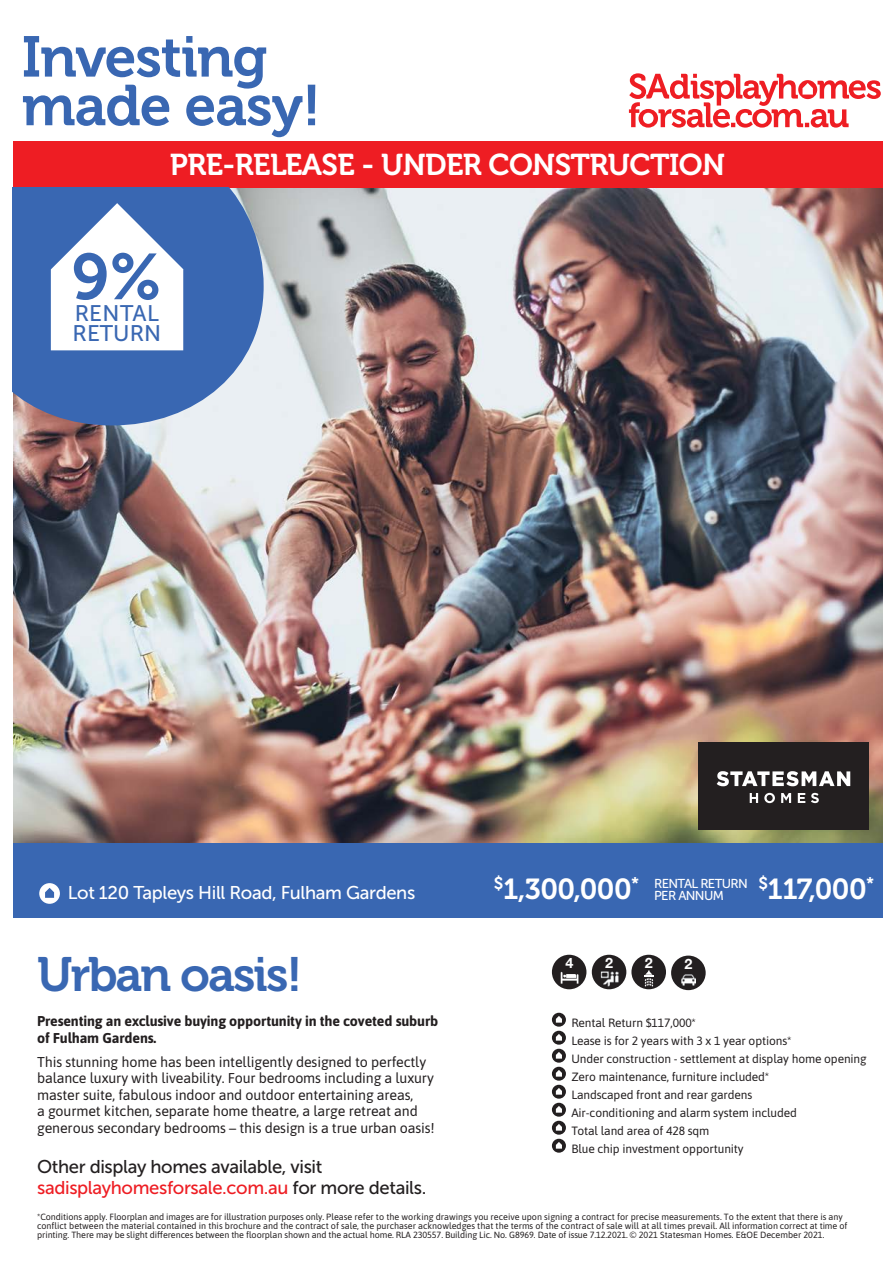
<style>
.page{position:relative;width:893px;height:1263px;background:#fff}
.page>*{position:absolute;margin:0;border:0;box-sizing:border-box;transform-origin:0 0}
.t1{font:64.5px "Museo 700";color:#3967b2}
.t2{font:57.15px/48.6px "Museo 700";letter-spacing:-.02em;color:#3967b2}
.t3{font:48px "Museo 700";letter-spacing:-.04em;color:#3967b2}
.t4{font:30px "Museo 700";letter-spacing:-.02em;color:#fff}
.t5{font:28.8px "Museo 700";letter-spacing:-.02em;color:#fff}
.t6{font:22.5px "Museo Sans 500";color:#3967b2}
.t7{font:18.45px/20.5px "Museo Sans 500";letter-spacing:-.02em;color:#231f20}
.t8{font:18.45px "Museo Sans 500";letter-spacing:-.02em;color:#fff}
.t9{font:16.8px "Museo 700";color:#fff}
.t10{font:700 14.4px "Helvetica Neue LT Std";color:#fff}
.t11{font:14.25px/16.5px "Asap";letter-spacing:-.01em;color:#231f20}
.t12{font:700 14.25px/16.5px "Asap";letter-spacing:-.01em;color:#231f20}
.t13{font:12.9px "Museo Sans 500";letter-spacing:-.05em;color:#fff}
.t14{font:12px "Asap";letter-spacing:-.01em;color:#231f20}
.t15{font:9px/9px "Asap";color:#231f20}
.s1{color:#ee1d23}
</style>
<div class="page">
<img style="left:13px;top:187px;width:869px;height:656px">
<div style="left:13px;top:843px;width:869px;height:74px;background:#3967b2"></div>
<svg style="left:39px;top:883px;width:21px;height:21px"></svg>
<div style="left:698px;top:742px;width:171px;height:88px;background:#231f20"></div>
<svg style="left:717px;top:771px;width:133px;height:15px"></svg>
<svg style="left:811px;top:793px;width:8px;height:10px"></svg>
<svg style="left:798px;top:793px;width:7px;height:10px"></svg>
<svg style="left:781px;top:793px;width:10px;height:10px"></svg>
<svg style="left:764px;top:793px;width:11px;height:10px"></svg>
<svg style="left:750px;top:793px;width:8px;height:10px"></svg>
<svg style="left:552px;top:1013px;width:14px;height:140px"></svg>
<div style="left:671px;top:955px;width:35px;height:35px;background:#231f20;border-radius:50%"></div>
<svg style="left:682px;top:975px;width:13px;height:10px"></svg>
<div style="left:592px;top:955px;width:34px;height:34px;background:#231f20;border-radius:50%"></div>
<img style="left:601px;top:971px;width:17px;height:15px">
<div style="left:552px;top:955px;width:34px;height:34px;background:#231f20;border-radius:50%"></div>
<img style="left:560px;top:972px;width:19px;height:12px">
<div style="left:631px;top:955px;width:35px;height:34px;background:#231f20;border-radius:50%"></div>
<svg style="left:644px;top:970px;width:10px;height:16px"></svg>
<div style="left:13px;top:141px;width:869px;height:46px;background:#ee1d23"></div>
<svg style="left:629px;top:73px;width:252px;height:55px"></svg>
<svg style="left:13px;top:187px;width:251px;height:238px;fill:#3967b2"></svg>
<p class="t2" style="left:22px;top:33px;width:301px">Investing made easy!</p>
<p class="t4" style="left:170px;top:148px;width:557px">PRE-RELEASE - UNDER CONSTRUCTION</p>
<p class="t1" style="left:72px;top:241px;width:92px">9%</p>
<p class="t6" style="left:75px;top:301px;width:86px">RENTAL</p>
<p class="t6" style="left:73px;top:321px;width:90px">RETURN</p>
<p class="t8" style="left:68px;top:883px;width:349px">Lot 120 Tapleys Hill Road, Fulham Gardens</p>
<p class="t3" style="left:37px;top:947px;width:267px">Urban oasis!</p>
<p class="t12" style="left:37px;top:1012px;width:403px">Presenting an exclusive buying opportunity in the coveted suburb of Fulham Gardens.</p>
<p class="t11" style="left:37px;top:1052px;width:399px">This stunning home has been intelligently designed to perfectly balance luxury with liveability. Four bedrooms including a luxury master suite, fabulous indoor and outdoor entertaining areas,<br>a gourmet kitchen, separate home theatre, a large retreat and generous secondary bedrooms – this design is a true urban oasis!</p>
<p class="t7" style="left:37px;top:1156px;width:391px">Other display homes available, visit <span class="s1">sadisplayhomesforsale.com.au</span> for more details.</p>
<p class="t5" style="left:494px;top:873px;width:147px"><sup>$</sup>1,300,000<sup>*</sup></p>
<p class="t5" style="left:758px;top:873px;width:110px"><sup>$</sup>117,000</p>
<p class="t13" style="left:654px;top:876px;width:95px">RENTAL RETURN</p>
<p class="t9" style="left:866px;top:874px;width:10px">*</p>
<p class="t13" style="left:654px;top:888px;width:71px">PER ANNUM</p>
<p class="t10" style="left:565px;top:954px;width:9px">4</p>
<p class="t10" style="left:605px;top:954px;width:9px">2</p>
<p class="t10" style="left:645px;top:954px;width:9px">2</p>
<p class="t10" style="left:684px;top:955px;width:9px">2</p>
<p class="t14" style="left:571px;top:1014px;width:126px">Rental Return $117,000*</p>
<p class="t14" style="left:571px;top:1032px;width:222px">Lease is for 2 years with 3 x 1 year options*</p>
<p class="t14" style="left:571px;top:1050px;width:297px">Under construction - settlement at display home opening</p>
<p class="t14" style="left:571px;top:1068px;width:200px">Zero maintenance, furniture included*</p>
<p class="t14" style="left:571px;top:1086px;width:183px">Landscaped front and rear gardens</p>
<p class="t14" style="left:571px;top:1104px;width:227px">Air-conditioning and alarm system included</p>
<p class="t14" style="left:571px;top:1122px;width:140px">Total land area of 428 sqm</p>
<p class="t14" style="left:571px;top:1140px;width:174px">Blue chip investment opportunity</p>
<p class="t15" style="left:37px;top:1212px;width:812px">*Conditions apply. Floorplan and images are for illustration purposes only. Please refer to the working drawings you receive upon signing a contract for precise measurements. To the extent that there is any conflict between the material contained in this brochure and the contract of sale, the purchaser acknowledges that the terms of the contract of sale will at all times prevail. All information correct at time of printing. There may be slight differences between the floorplan shown and the actual home. RLA 230557. Building Lic. No. G8969. Date of issue 7.12.2021. © 2021 Statesman Homes. E&amp;OE December 2021.</p>
</div>
